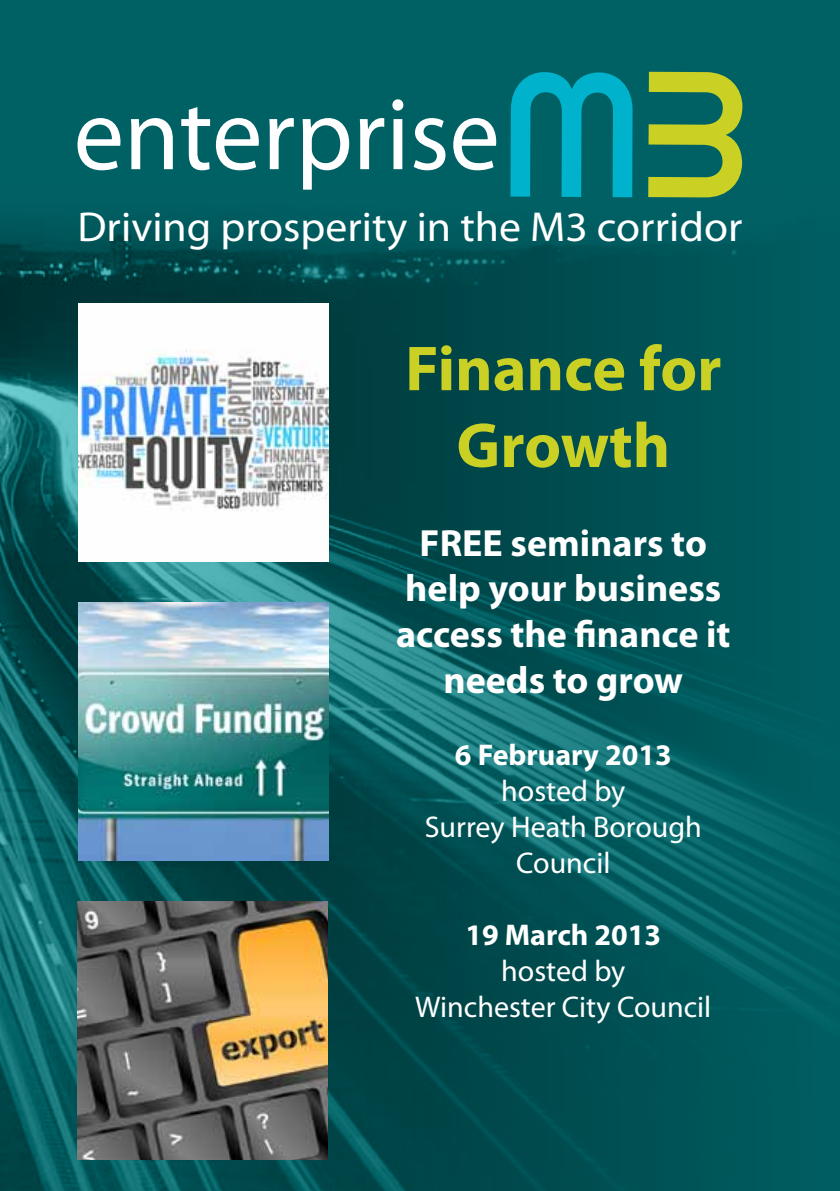
<style>
.page{position:relative;width:840px;height:1191px;background:#fff}
.page>*{position:absolute;margin:0;border:0;box-sizing:border-box;transform-origin:0 0}
.t1{font:700 64px/76.8px "Myriad Pro";color:#cad124;text-align:center}
.t2{font:42px "Myriad Pro";color:#fff;scale:1.04 1}
.t3{font:700 38px/45.6px "Myriad Pro";color:#fff;text-align:center}
.t4{font:30px/36px "Myriad Pro";color:#fff;text-align:center}
.t5{font:700 30px "Myriad Pro";color:#fff}
</style>
<div class="page">
<div style="left:0;top:0;width:839px;height:1191px;background:#006165"></div>
<img style="left:0;top:185px;width:778px;height:1006px">
<img style="left:77px;top:901px;width:250px;height:258px">
<img style="left:78px;top:602px;width:250px;height:258px">
<img style="left:78px;top:304px;width:250px;height:257px">
<svg style="left:77px;top:118px;width:43px;height:52px"></svg>
<svg style="left:131px;top:118px;width:42px;height:51px"></svg>
<svg style="left:181px;top:107px;width:29px;height:63px"></svg>
<svg style="left:216px;top:118px;width:43px;height:52px"></svg>
<svg style="left:269px;top:118px;width:24px;height:51px"></svg>
<svg style="left:302px;top:118px;width:47px;height:72px"></svg>
<svg style="left:359px;top:118px;width:25px;height:51px"></svg>
<svg style="left:392px;top:99px;width:11px;height:70px"></svg>
<svg style="left:413px;top:118px;width:32px;height:52px"></svg>
<svg style="left:453px;top:118px;width:43px;height:52px"></svg>
<svg style="left:510px;top:72px;width:122px;height:125px"></svg>
<svg style="left:648px;top:72px;width:94px;height:125px"></svg>
<h2 class="t2" style="left:77px;top:201px;width:640px">Driving prosperity in the M3 corridor</h2>
<h1 class="t1" style="left:405px;top:328px;width:318px">Finance for<br>Growth</h1>
<p class="t3" style="left:396px;top:519px;width:335px">FREE seminars to help your business access the finance it needs to grow</p>
<p class="t5" style="left:454px;top:735px;width:218px">6 February 2013</p>
<p class="t4" style="left:424px;top:772px;width:278px">hosted by<br>Surrey Heath Borough<br>Council</p>
<p class="t5" style="left:465px;top:915px;width:197px">19 March 2013</p>
<p class="t4" style="left:415px;top:952px;width:297px">hosted by<br>Winchester City Council</p>
</div>
